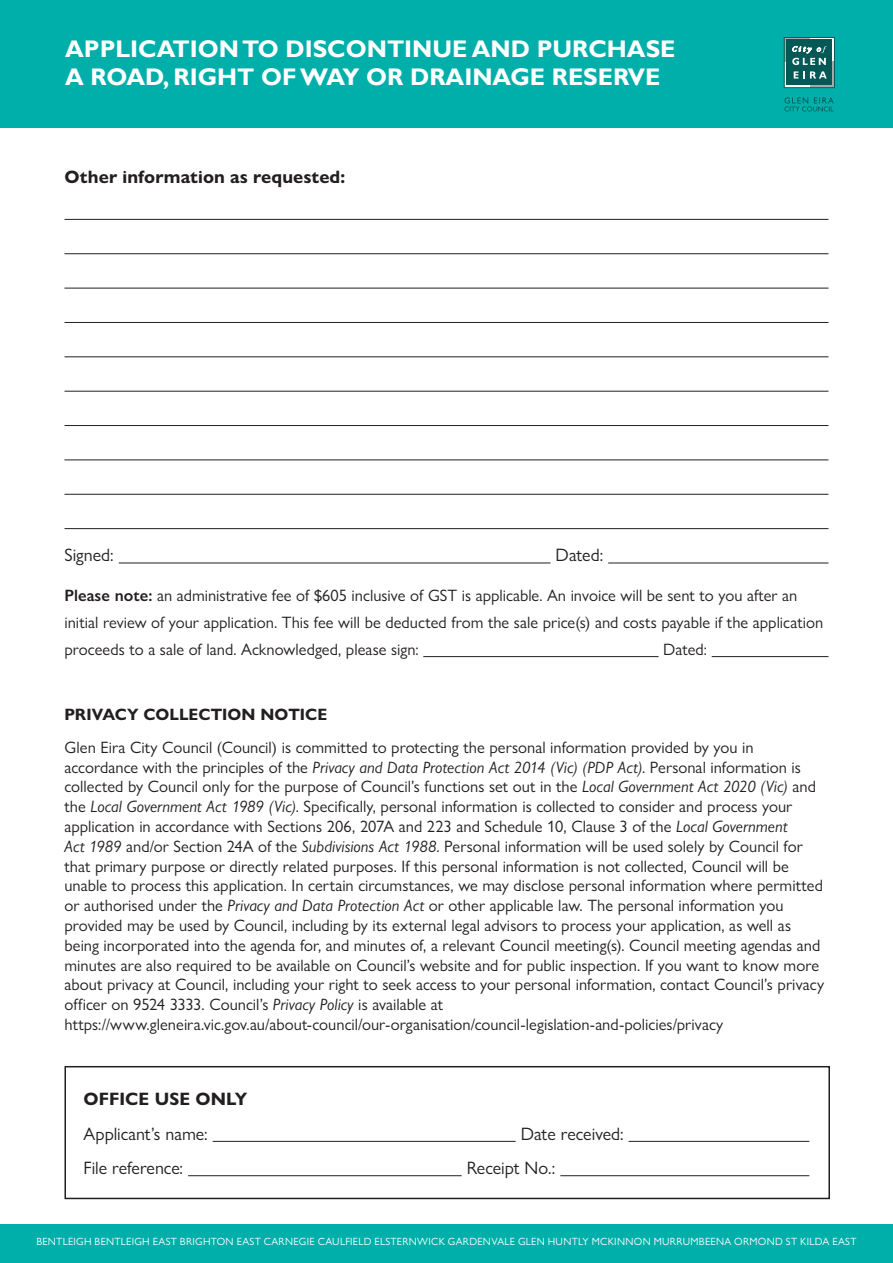
<style>
.page{position:relative;width:893px;height:1263px;background:#fff}
.page>*{position:absolute;margin:0;border:0;box-sizing:border-box;transform-origin:0 0}
.t1{font:700 24px/28.8px "Gill Sans";color:#fff}
.Body{font:18px "Gill Sans Nova";color:#231f20}
.Body-2{font:700 18px "Gill Sans Nova";letter-spacing:.005em;color:#231f20}
.Body-3{font:16.5px/19.8px "Gill Sans Nova";color:#231f20}
.t2{font:10.5px "Gill Sans Nova";letter-spacing:.03em;color:#fff}
.s1{font-weight:600}
.s2{font-weight:700}
.s3{font-style:italic}
</style>
<div class="page">
<div style="left:0;top:0;width:893px;height:128px;background:#00afa9"></div>
<svg style="left:784px;top:97px;width:50px;height:14px"></svg>
<svg style="left:786px;top:62px;width:24px;height:24px"></svg>
<svg style="left:809px;top:39px;width:24px;height:23px"></svg>
<div style="left:784px;top:37px;width:25px;height:25px;background:#045956"></div>
<div style="left:810px;top:62px;width:25px;height:26px;background:#a8a9ad"></div>
<div style="left:787px;top:40px;width:45px;height:45px;background:#045956"></div>
<svg style="left:794px;top:71px;width:33px;height:8px"></svg>
<svg style="left:792px;top:46px;width:35px;height:19px"></svg>
<div style="left:784px;top:37px;width:51px;height:51px;border:1px solid #045956"></div>
<div style="left:0;top:1224px;width:893px;height:39px;background:#00afa9"></div>
<hr style="left:64px;top:219px;width:764px;height:1px;background:#231f20">
<hr style="left:64px;top:253px;width:764px;height:1px;background:#231f20">
<hr style="left:64px;top:288px;width:764px;height:1px;background:#231f20">
<hr style="left:64px;top:322px;width:764px;height:1px;background:#231f20">
<hr style="left:64px;top:356px;width:764px;height:1px;background:#231f20">
<hr style="left:64px;top:391px;width:764px;height:1px;background:#231f20">
<hr style="left:64px;top:425px;width:764px;height:1px;background:#231f20">
<hr style="left:64px;top:459px;width:764px;height:1px;background:#231f20">
<hr style="left:64px;top:494px;width:764px;height:1px;background:#231f20">
<hr style="left:64px;top:528px;width:764px;height:1px;background:#231f20">
<hr style="left:119px;top:562px;width:431px;height:1px;background:#231f20">
<hr style="left:608px;top:562px;width:220px;height:1px;background:#231f20">
<hr style="left:423px;top:656px;width:235px;height:1px;background:#231f20">
<hr style="left:712px;top:656px;width:116px;height:1px;background:#231f20">
<div style="left:64px;top:1066px;width:766px;height:133px;border:2px solid #231f20"></div>
<hr style="left:213px;top:1141px;width:303px;height:1px;background:#231f20">
<hr style="left:629px;top:1141px;width:180px;height:1px;background:#231f20">
<hr style="left:188px;top:1175px;width:274px;height:1px;background:#231f20">
<hr style="left:560px;top:1175px;width:249px;height:1px;background:#231f20">
<h1 class="t1" style="left:65px;top:35px;width:612px">APPLICATION TO DISCONTINUE AND PURCHASE<br>A ROAD, RIGHT OF WAY OR DRAINAGE RESERVE</h1>
<p class="Body-2" style="left:64px;top:166px;width:282px">Other information as requested:</p>
<p class="Body" style="left:64px;top:544px;width:51px">Signed:</p>
<p class="Body" style="left:555px;top:544px;width:49px">Dated:</p>
<p class="Body-3" style="left:64px;top:582px;width:760px;line-height:27px"><span class="s1">Please note:</span> an administrative fee of $605 inclusive of GST is applicable. An invoice will be sent to you after an initial review of your application. This fee will be deducted from the sale price(s) and costs payable if the application proceeds to a sale of land. Acknowledged, please sign:</p>
<p class="Body-3" style="left:663px;top:639px;width:45px">Dated:</p>
<p class="Body-3" style="left:64px;top:698px;width:691px;line-height:32.5px"><span class="s2">PRIVACY COLLECTION NOTICE<br></span>Glen Eira City Council (Council) is committed to protecting the personal information provided by you in</p>
<p class="Body-3" style="left:64px;top:757px;width:761px">accordance with the principles of the <span class="s3">Privacy and Data Protection Act 2014 (Vic) (PDP Act)</span>. Personal information is collected by Council only for the purpose of Council’s functions set out in the <span class="s3">Local Government Act 2020 (Vic)</span> and the <span class="s3">Local Government Act 1989 (Vic)</span>. Specifically, personal information is collected to consider and process your application in accordance with Sections 206, 207A and 223 and Schedule 10, Clause 3 of the <span class="s3">Local Government<br>Act 1989</span> and/or Section 24A of the <span class="s3">Subdivisions Act 1988</span>. Personal information will be used solely by Council for that primary purpose or directly related purposes. If this personal information is not collected, Council will be unable to process this application. In certain circumstances, we may disclose personal information where permitted or authorised under the <span class="s3">Privacy and Data Protection Act</span> or other applicable law. The personal information you provided may be used by Council, including by its external legal advisors to process your application, as well as being incorporated into the agenda for, and minutes of, a relevant Council meeting(s). Council meeting agendas and minutes are also required to be available on Council’s website and for public inspection. If you want to know more about privacy at Council, including your right to seek access to your personal information, contact Council’s privacy officer on 9524 3333. Council’s <span class="s3">Privacy Policy</span> is available at https://www.gleneira.vic.gov.au/about-council/our-organisation/council-legislation-and-policies/privacy</p>
<p class="Body-2" style="left:84px;top:1088px;width:165px">OFFICE USE ONLY</p>
<p class="Body" style="left:84px;top:1122px;width:126px">Applicant’s name:</p>
<p class="Body" style="left:521px;top:1122px;width:104px">Date received:</p>
<p class="Body" style="left:84px;top:1157px;width:101px">File reference:</p>
<p class="Body" style="left:467px;top:1157px;width:90px">Receipt No.:</p>
<p class="t2" style="left:36px;top:1235px;width:822px">BENTLEIGH BENTLEIGH EAST BRIGHTON EAST CARNEGIE CAULFIELD ELSTERNWICK GARDENVALE GLEN HUNTLY MCKINNON MURRUMBEENA ORMOND ST KILDA EAST</p>
</div>
